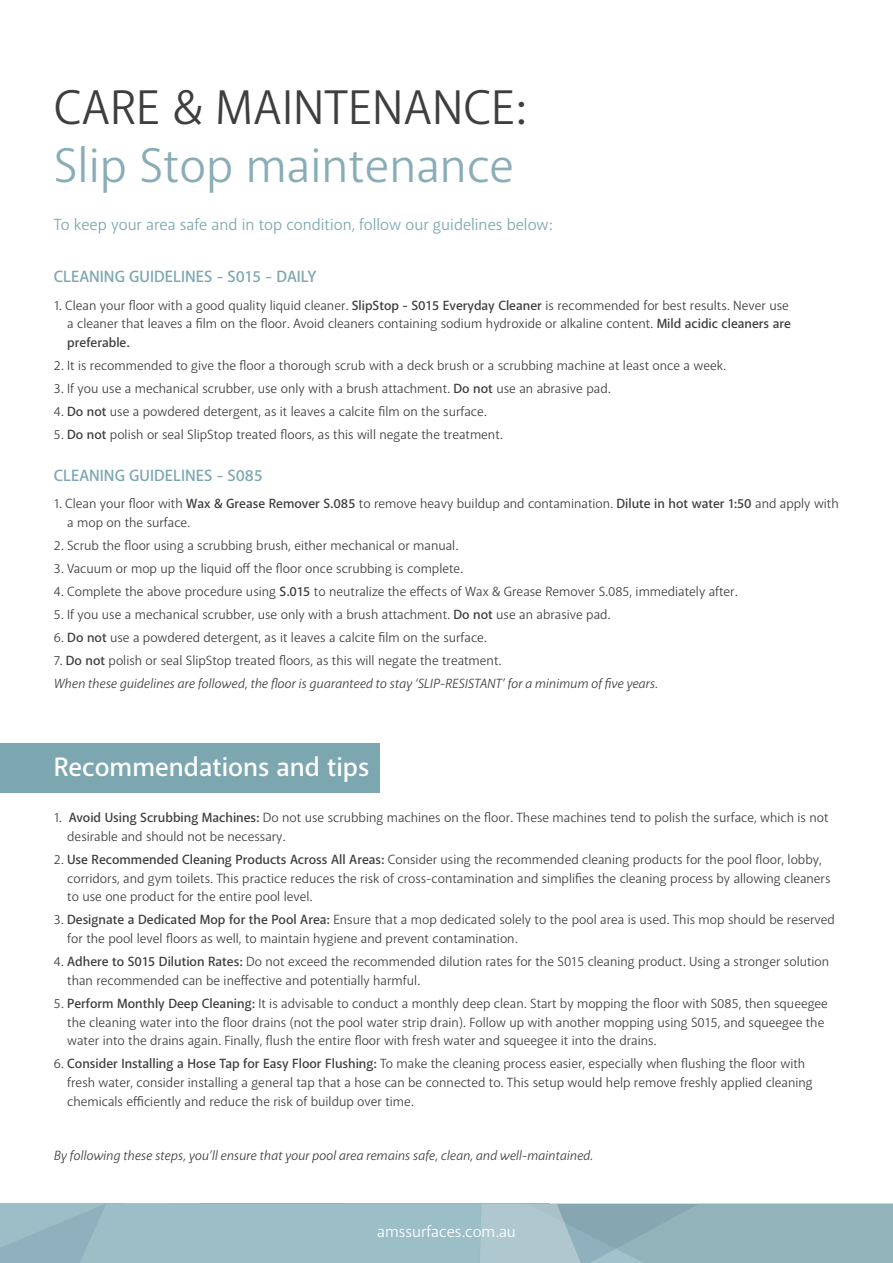
<style>
.page{position:relative;width:893px;height:1263px;background:#fff}
.page>*{position:absolute;margin:0;border:0;box-sizing:border-box;transform-origin:0 0}
.t1{font:49.2px "Akagi Pro";color:#89adb7}
.t2{font:49.2px "Akagi Pro";color:#3e3e3f}
.Body_Black{font:600 27px "Akagi Pro";color:#fff}
.Body_Black-2{font:16.5px "Akagi Pro";color:#7ca7b1}
.Body_Black-3{font:600 16.5px "Akagi Pro";color:#7ca7b1}
.t3{font:16.5px "Akagi Pro";color:#fff}
.Body_Black-4{font:13.5px/18.8px "Akagi Pro";color:#3e3e3f}
.Body_Black-5{font:italic 13.5px "Akagi Pro";color:#3e3e3f}
.s1{font-weight:600}
</style>
<div class="page">
<svg style="left:0;top:1204px;width:893px;height:59px;background:#98b9c2"></svg>
<div style="left:1px;top:743px;width:379px;height:50px;background:#7ca7b1"></div>
<p class="t2" style="left:54px;top:78px;width:473px">CARE &amp; MAINTENANCE:</p>
<p class="t1" style="left:54px;top:135px;width:462px">Slip Stop maintenance</p>
<p class="Body_Black-2" style="left:54px;top:214px;width:500px">To keep your area safe and in top condition, follow our guidelines below:</p>
<p class="Body_Black-3" style="left:54px;top:267px;width:264px">CLEANING GUIDELINES - S015 - DAILY</p>
<p class="Body_Black-4" style="left:67px;top:296px;width:725px;text-indent:-14px">1. Clean your floor with a good quality liquid cleaner. <span class="s1">SlipStop - S015 Everyday Cleaner</span> is recommended for best results. Never use a cleaner that leaves a film on the floor. Avoid cleaners containing sodium hydroxide or alkaline content. <span class="s1">Mild acidic cleaners are preferable.</span></p>
<p class="Body_Black-4" style="left:54px;top:356px;width:674px">2. It is recommended to give the floor a thorough scrub with a deck brush or a scrubbing machine at least once a week.</p>
<p class="Body_Black-4" style="left:54px;top:379px;width:558px">3. If you use a mechanical scrubber, use only with a brush attachment. <span class="s1">Do not</span> use an abrasive pad.</p>
<p class="Body_Black-4" style="left:54px;top:402px;width:434px">4. <span class="s1">Do not</span> use a powdered detergent, as it leaves a calcite film on the surface.</p>
<p class="Body_Black-4" style="left:54px;top:425px;width:450px">5. <span class="s1">Do not</span> polish or seal SlipStop treated floors, as this will negate the treatment.</p>
<p class="Body_Black-3" style="left:54px;top:465px;width:210px">CLEANING GUIDELINES - S085</p>
<p class="Body_Black-4" style="left:67px;top:494px;width:773px;text-indent:-14px">1. Clean your floor with <span class="s1">Wax &amp; Grease Remover S.085</span> to remove heavy buildup and contamination. <span class="s1">Dilute in hot water 1:50</span> and apply with a mop on the surface.</p>
<p class="Body_Black-4" style="left:54px;top:536px;width:406px">2. Scrub the floor using a scrubbing brush, either mechanical or manual.</p>
<p class="Body_Black-4" style="left:54px;top:559px;width:411px">3. Vacuum or mop up the liquid off the floor once scrubbing is complete.</p>
<p class="Body_Black-4" style="left:54px;top:582px;width:685px">4. Complete the above procedure using <span class="s1">S.015</span> to neutralize the effects of Wax &amp; Grease Remover S.085, immediately after.</p>
<p class="Body_Black-4" style="left:54px;top:605px;width:558px">5. If you use a mechanical scrubber, use only with a brush attachment. <span class="s1">Do not</span> use an abrasive pad.</p>
<p class="Body_Black-4" style="left:54px;top:628px;width:435px">6. <span class="s1">Do not</span> use a powdered detergent, as it leaves a calcite film on the surface.</p>
<p class="Body_Black-4" style="left:54px;top:651px;width:449px">7. <span class="s1">Do not</span> polish or seal SlipStop treated floors, as this will negate the treatment.</p>
<p class="Body_Black-5" style="left:54px;top:675px;width:606px">When these guidelines are followed, the floor is guaranteed to stay ‘SLIP-RESISTANT’ for a minimum of five years.</p>
<p class="Body_Black" style="left:54px;top:750px;width:317px">Recommendations and tips</p>
<p class="Body_Black-4" style="left:67px;top:808px;width:763px;text-indent:-14px">1. <span class="s1">Avoid Using Scrubbing Machines:</span> Do not use scrubbing machines on the floor. These machines tend to polish the surface, which is not desirable and should not be necessary.</p>
<p class="Body_Black-4" style="left:67px;top:850px;width:765px;text-indent:-14px">2. <span class="s1">Use Recommended Cleaning Products Across All Areas:</span> Consider using the recommended cleaning products for the pool floor, lobby, corridors, and gym toilets. This practice reduces the risk of cross-contamination and simplifies the cleaning process by allowing cleaners to use one product for the entire pool level.</p>
<p class="Body_Black-4" style="left:67px;top:910px;width:769px;text-indent:-14px">3. <span class="s1">Designate a Dedicated Mop for the Pool Area:</span> Ensure that a mop dedicated solely to the pool area is used. This mop should be reserved for the pool level floors as well, to maintain hygiene and prevent contamination.</p>
<p class="Body_Black-4" style="left:67px;top:952px;width:763px;text-indent:-14px">4. <span class="s1">Adhere to S015 Dilution Rates:</span> Do not exceed the recommended dilution rates for the S015 cleaning product. Using a stronger solution than recommended can be ineffective and potentially harmful.</p>
<p class="Body_Black-4" style="left:67px;top:994px;width:762px;text-indent:-14px">5. <span class="s1">Perform Monthly Deep Cleaning:</span> It is advisable to conduct a monthly deep clean. Start by mopping the floor with S085, then squeegee the cleaning water into the floor drains (not the pool water strip drain). Follow up with another mopping using S015, and squeegee the water into the drains again. Finally, flush the entire floor with fresh water and squeegee it into the drains.</p>
<p class="Body_Black-4" style="left:67px;top:1054px;width:747px;text-indent:-14px">6. <span class="s1">Consider Installing a Hose Tap for Easy Floor Flushing:</span> To make the cleaning process easier, especially when flushing the floor with fresh water, consider installing a general tap that a hose can be connected to. This setup would help remove freshly applied cleaning chemicals efficiently and reduce the risk of buildup over time.</p>
<p class="Body_Black-5" style="left:54px;top:1147px;width:541px">By following these steps, you’ll ensure that your pool area remains safe, clean, and well-maintained.</p>
<p class="t3" style="left:377px;top:1221px;width:140px">amssurfaces.com.au</p>
</div>
